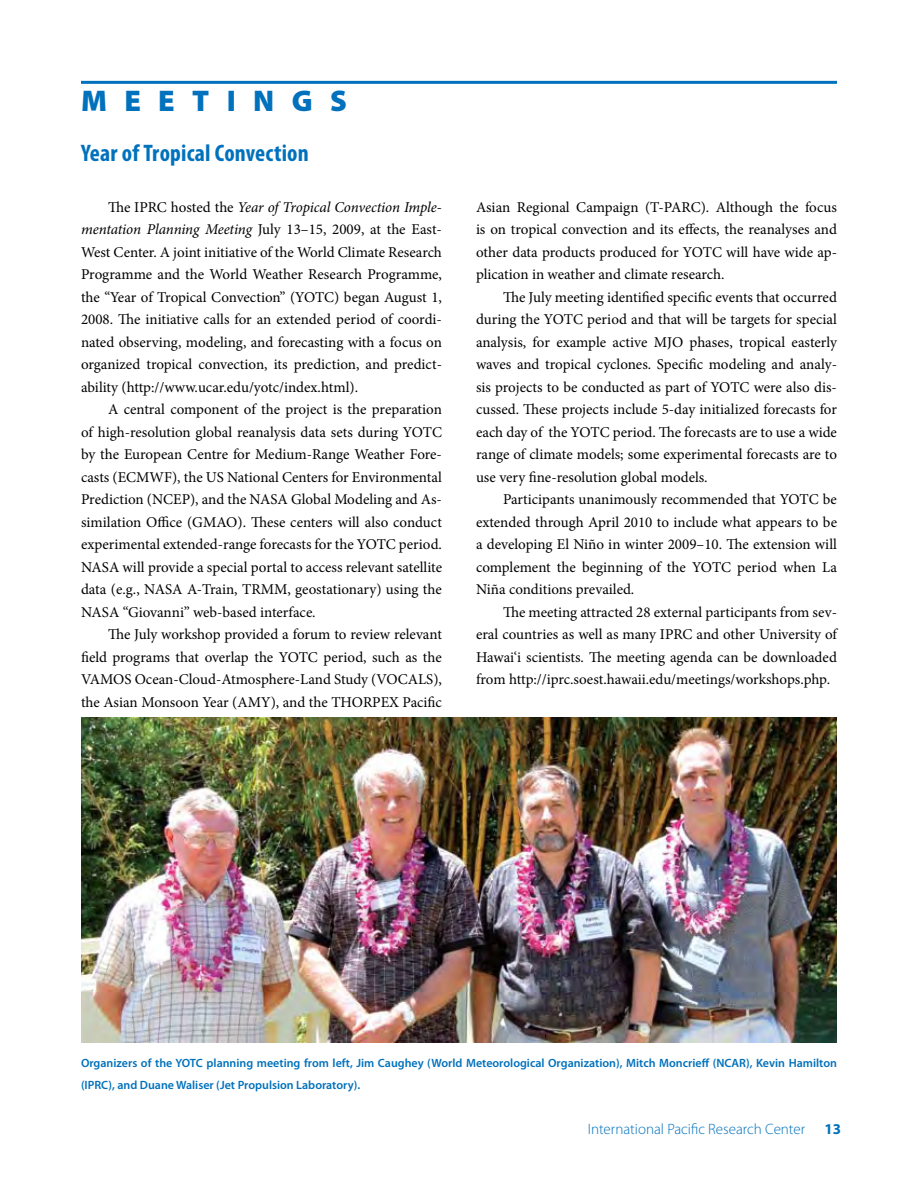
<style>
.page{position:relative;width:918px;height:1188px;background:#fff}
.page>*{position:absolute;margin:0;border:0;box-sizing:border-box;transform-origin:0 0}
.t1{font:900 30px "Myriad Pro";letter-spacing:.58em;color:#0071bc}
.t2{font:700 condensed 24px "Myriad Pro";letter-spacing:.01em;color:#0071bc}
.t3{font:15px/22.5px "Minion Pro";color:#000;text-align:justify}
.t4{font:300 15px "Myriad Pro";color:#0071bc}
.t5{font:700 15px "Myriad Pro";color:#0071bc}
.t6{font:600 12px/22.5px "Myriad Pro";color:#0071bc}
.s1{font-style:italic}
</style>
<div class="page">
<hr style="left:81px;top:81px;width:756px;height:3px;background:#0071bc">
<img style="left:81px;top:718px;width:756px;height:324px">
<h1 class="t1" style="left:81px;top:84px;width:268px">MEETINGS</h1>
<h2 class="t2" style="left:81px;top:138px;width:229px">Year of Tropical Convection</h2>
<p class="t3" style="left:81px;top:196px;width:363px;text-indent:27px">The IPRC hosted the <span class="s1">Year of Tropical Convection Imple&shy;mentation Planning Meeting</span> July 13–15, 2009, at the East-West Center. A joint initiative of the World Climate Research Programme and the World Weather Research Programme, the “Year of Tropical Convection” (YOTC) began August 1, 2008. The initiative calls for an extended period of coordi&shy;nated observing, modeling, and forecasting with a focus on organized tropical convection, its prediction, and predict&shy;ability (http://www.ucar.edu/yotc/index.html).</p>
<p class="t3" style="left:81px;top:398px;width:363px;text-indent:27px">A central component of the project is the preparation of high-resolution global reanalysis data sets during YOTC by the European Centre for Medium-Range Weather Fore&shy;casts (ECMWF), the US National Centers for Environmental Prediction (NCEP), and the NASA Global Modeling and As&shy;similation Office (GMAO). These centers will also conduct experimental extended-range forecasts for the YOTC period.<br>NASA will provide a special portal to access relevant satellite data (e.g., NASA A-Train, TRMM, geostationary) using the NASA “Giovanni” web-based interface.</p>
<p class="t3" style="left:81px;top:623px;width:362px;text-indent:27px">The July workshop provided a forum to review relevant field programs that overlap the YOTC period, such as the VAMOS Ocean-Cloud-Atmosphere-Land Study (VOCALS), the Asian Monsoon Year (AMY), and the THORPEX Pacific</p>
<p class="t3" style="left:476px;top:196px;width:363px">Asian Regional Campaign (T-PARC). Although the focus is on tropical convection and its effects, the reanalyses and other data products produced for YOTC will have wide ap&shy;plication in weather and climate research.</p>
<p class="t3" style="left:476px;top:286px;width:363px;text-indent:27px">The July meeting identified specific events that occurred during the YOTC period and that will be targets for special analysis, for example active MJO phases, tropical easterly waves and tropical cyclones. Specific modeling and analy&shy;sis projects to be conducted as part of YOTC were also dis&shy;cussed. These projects include 5-day initialized forecasts for each day of the YOTC period. The forecasts are to use a wide range of climate models; some experimental forecasts are to use very fine-resolution global models.</p>
<p class="t3" style="left:476px;top:488px;width:363px;text-indent:27px">Participants unanimously recommended that YOTC be extended through April 2010 to include what appears to be a developing El Niño in winter 2009–10. The extension will complement the beginning of the YOTC period when La Niña conditions prevailed.</p>
<p class="t3" style="left:476px;top:601px;width:363px;text-indent:27px">The meeting attracted 28 external participants from sev&shy;eral countries as well as many IPRC and other University of Hawai‘i scientists. The meeting agenda can be downloaded from http://iprc.soest.hawaii.edu/meetings/workshops.php.</p>
<p class="t6" style="left:81px;top:1051px;width:758px">Organizers of the YOTC planning meeting from left, Jim Caughey (World Meteorological Organization), Mitch Moncrieff (NCAR), Kevin Hamilton (IPRC), and Duane Waliser (Jet Propulsion Laboratory).</p>
<p class="t4" style="left:588px;top:1121px;width:219px">International Pacific Research Center</p>
<p class="t5" style="left:825px;top:1119px;width:18px">13</p>
</div>
